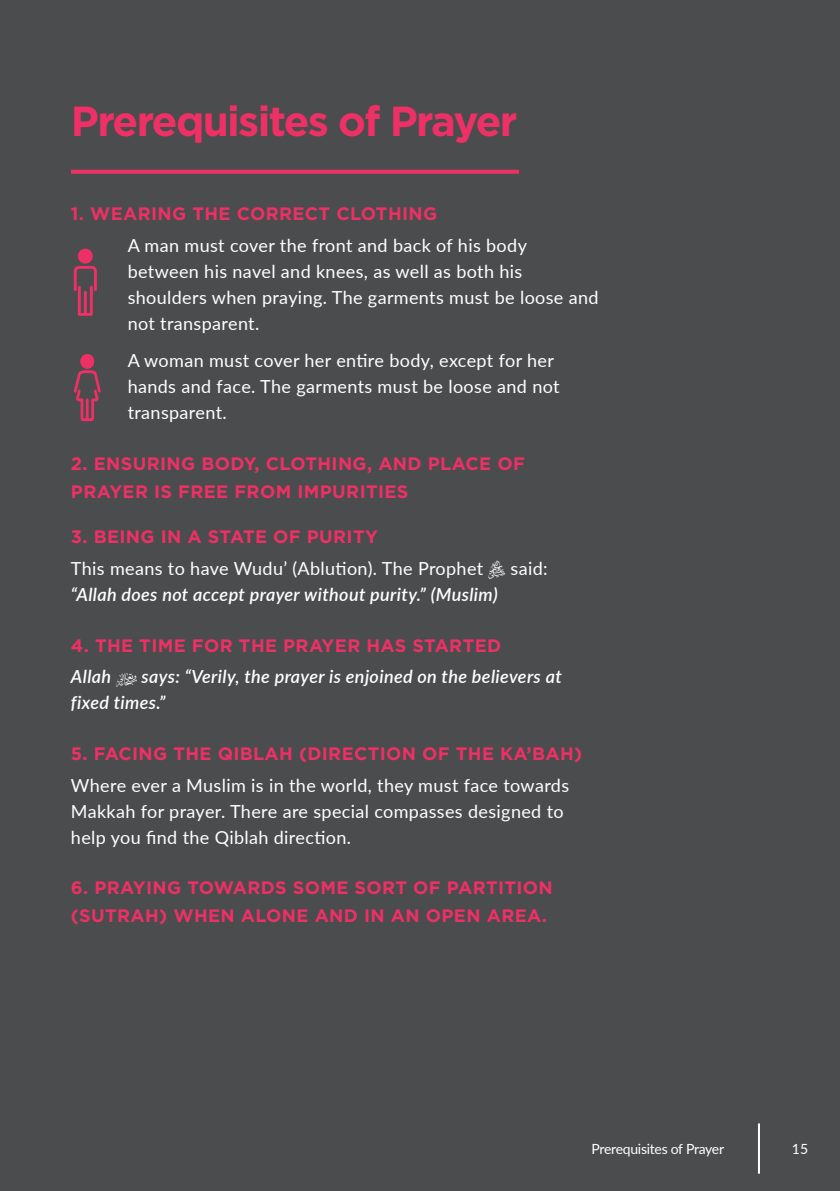
<style>
.page{position:relative;width:840px;height:1191px;background:#fff}
.page>*{position:absolute;margin:0;border:0;box-sizing:border-box;transform-origin:0 0}
.t1{font:700 42px "Gotham";letter-spacing:-.04em;color:#ed3065}
.t2{font:18px/26px "Lato";letter-spacing:.02em;color:#fff}
.t3{font:700 18px/28px "Gotham";letter-spacing:.02em;color:#ed3065}
.t4{font:italic 600 18px/26px "Lato";letter-spacing:.02em;color:#fff}
.t5{font:14px "Lato";letter-spacing:-.02em;color:#fff}
.s1{font-weight:400;font-style:normal}
.s2{font-family:"Zakariya Set";font-weight:400;font-style:normal}
</style>
<div class="page">
<div style="left:0;top:0;width:839px;height:1191px;background:#4b4c4d"></div>
<svg style="left:71px;top:170px;width:448px;height:4px;background:#e23163"></svg>
<svg style="left:74px;top:248px;width:23px;height:68px"></svg>
<svg style="left:74px;top:354px;width:27px;height:67px"></svg>
<hr style="left:757px;top:1123px;width:2px;height:50px;background:#fff">
<h1 class="t1" style="left:71px;top:97px;width:447px">Prerequisites of Prayer</h1>
<p class="t3" style="left:71px;top:200px;width:367px">1. WEARING THE CORRECT CLOTHING</p>
<p class="t2" style="left:128px;top:232px;width:472px">A man must cover the front and back of his body between his navel and knees, as well as both his shoulders when praying. The garments must be loose and not transparent.</p>
<p class="t2" style="left:128px;top:347px;width:433px">A woman must cover her entire body, except for her hands and face. The garments must be loose and not transparent.</p>
<p class="t3" style="left:71px;top:449px;width:455px">2. ENSURING BODY, CLOTHING, AND PLACE OF<br>PRAYER IS FREE FROM IMPURITIES</p>
<p class="t3" style="left:71px;top:522px;width:308px">3. BEING IN A STATE OF PURITY</p>
<p class="t4" style="left:71px;top:554px;width:478px"><span class="s1">This means to have Wudu’ (Ablution). The Prophet</span> <span class="s2">s</span> <span class="s1">said: </span>“Allah does not accept prayer without purity.” (Muslim)</p>
<p class="t3" style="left:71px;top:631px;width:431px">4. THE TIME FOR THE PRAYER HAS STARTED</p>
<p class="t4" style="left:71px;top:663px;width:492px">Allah <span class="s2">u</span> says: “Verily, the prayer is enjoined on the believers at fixed times.”</p>
<p class="t3" style="left:71px;top:739px;width:512px">5. FACING THE QIBLAH (DIRECTION OF THE KA’BAH)</p>
<p class="t2" style="left:71px;top:771px;width:499px">Where ever a Muslim is in the world, they must face towards<br>Makkah for prayer. There are special compasses designed to help you find the Qiblah direction.</p>
<p class="t3" style="left:71px;top:873px;width:483px">6. PRAYING TOWARDS SOME SORT OF PARTITION (SUTRAH) WHEN ALONE AND IN AN OPEN AREA.</p>
<p class="t5" style="left:591px;top:1139px;width:134px">Prerequisites of Prayer</p>
<p class="t5" style="left:791px;top:1139px;width:18px">15</p>
</div>
